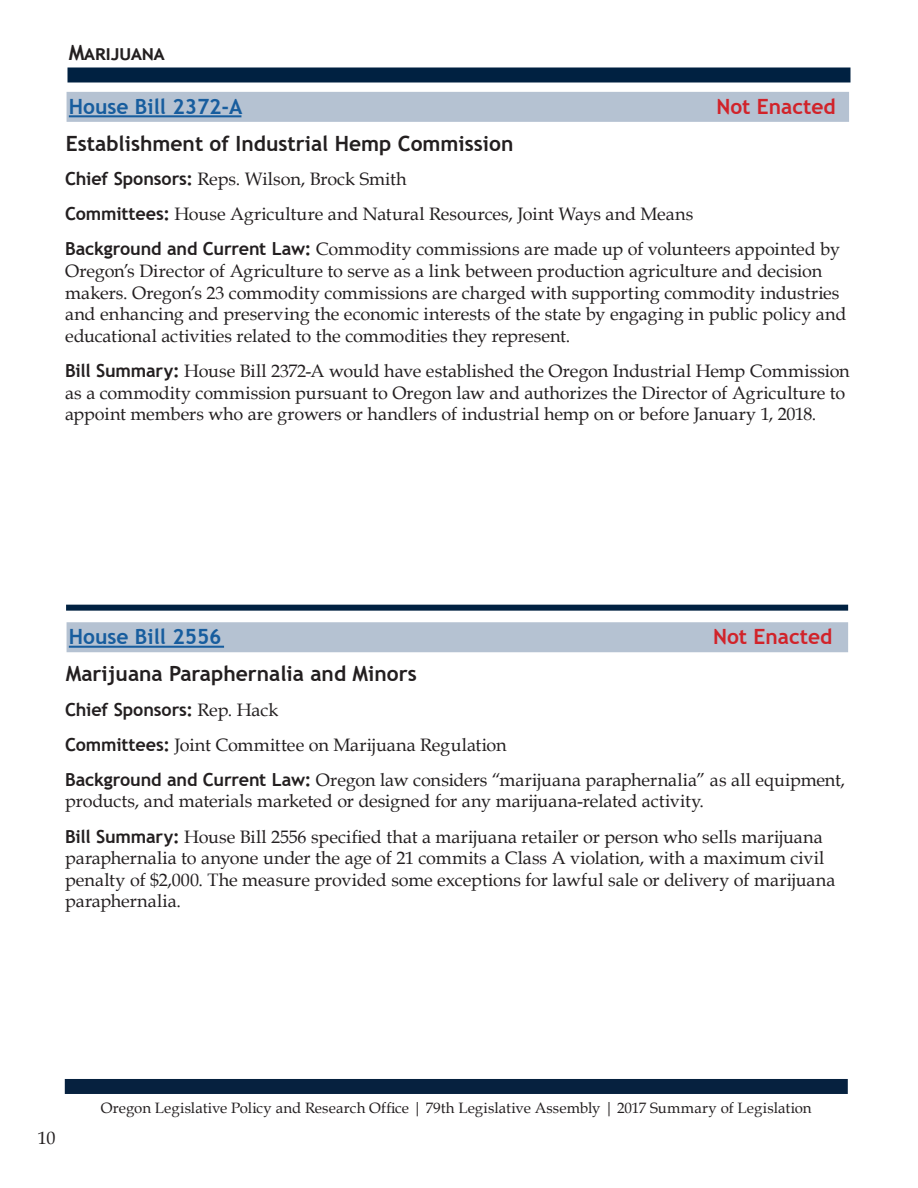
<style>
.page{position:relative;width:918px;height:1188px;background:#fff}
.page>*{position:absolute;margin:0;border:0;box-sizing:border-box;transform-origin:0 0}
.t1{font:700 21px "Trebuchet MS";color:#231f20}
.t2{font:700 21px "Trebuchet MS";color:#175d9e}
.t3{font:700 21px "Trebuchet MS";color:#d1232a}
.t4{font:18px/21.6px "Book Antiqua";color:#231f20}
.t5{font:700 18px "Trebuchet MS";letter-spacing:-.005em;color:#231f20}
.t6{font:15px "Book Antiqua";letter-spacing:.005em;color:#231f20}
.s1{font-family:"Trebuchet MS";font-weight:700}
.s2{font-family:"Book Antiqua";font-weight:400}
</style>
<div class="page">
<div style="left:68px;top:68px;width:782px;height:14px;background:#002141"></div>
<div style="left:65px;top:1079px;width:783px;height:15px;background:#06213f"></div>
<div style="left:67px;top:92px;width:782px;height:30px;background:#b5c2d2"></div>
<hr style="left:69px;top:115px;width:172px;height:2px;background:#175d9e">
<div style="left:67px;top:622px;width:781px;height:30px;background:#b5c2d2"></div>
<hr style="left:69px;top:646px;width:155px;height:2px;background:#175d9e">
<div style="left:66px;top:605px;width:782px;height:6px;background:#002141"></div>
<p class="t1" style="left:69px;top:39px;width:98px">Marijuana</p>
<p class="t2" style="left:69px;top:93px;width:175px">House Bill 2372-A</p>
<p class="t3" style="left:716px;top:93px;width:121px">Not Enacted</p>
<p class="t1" style="left:66px;top:130px;width:449px">Establishment of Industrial Hemp Commission</p>
<p class="t4" style="left:65px;top:161px;width:776px;line-height:35.1px"><span class="s1">Chief Sponsors:</span> Reps. Wilson, Brock Smith<br><span class="s1">Committees:</span> House Agriculture and Natural Resources, Joint Ways and Means<br><span class="s1">Background and Current Law:</span> Commodity commissions are made up of volunteers appointed by</p>
<p class="t4" style="left:65px;top:260px;width:783px">Oregon’s Director of Agriculture to serve as a link between production agriculture and decision makers. Oregon’s 23 commodity commissions are charged with supporting commodity industries and enhancing and preserving the economic interests of the state by engaging in public policy and educational activities related to the commodities they represent.</p>
<p class="t4" style="left:65px;top:360px;width:786px"><span class="s1">Bill Summary:</span> House Bill 2372-A would have established the Oregon Industrial Hemp Commission as a commodity commission pursuant to Oregon law and authorizes the Director of Agriculture to appoint members who are growers or handlers of industrial hemp on or before January 1, 2018.</p>
<p class="t2" style="left:69px;top:623px;width:154px">House Bill 2556</p>
<p class="t3" style="left:713px;top:623px;width:121px">Not Enacted</p>
<p class="t1" style="left:66px;top:661px;width:352px">Marijuana Paraphernalia and Minors</p>
<p class="t5" style="left:65px;top:698px;width:215px">Chief Sponsors: <span class="s2">Rep. Hack</span></p>
<p class="t4" style="left:65px;top:727px;width:782px;line-height:35.1px"><span class="s1">Committees:</span> Joint Committee on Marijuana Regulation<br><span class="s1">Background and Current Law:</span> Oregon law considers “marijuana paraphernalia” as all equipment,</p>
<p class="t4" style="left:65px;top:783px;width:759px;line-height:35.1px">products, and materials marketed or designed for any marijuana-related activity.<br><span class="s1">Bill Summary:</span> House Bill 2556 specified that a marijuana retailer or person who sells marijuana</p>
<p class="t4" style="left:65px;top:847px;width:772px">paraphernalia to anyone under the age of 21 commits a Class A violation, with a maximum civil penalty of $2,000. The measure provided some exceptions for lawful sale or delivery of marijuana paraphernalia.</p>
<p class="t4" style="left:38px;top:1127px;width:19px">10</p>
<p class="t6" style="left:101px;top:1097px;width:712px">Oregon Legislative Policy and Research Office | 79th Legislative Assembly | 2017 Summary of Legislation</p>
</div>
